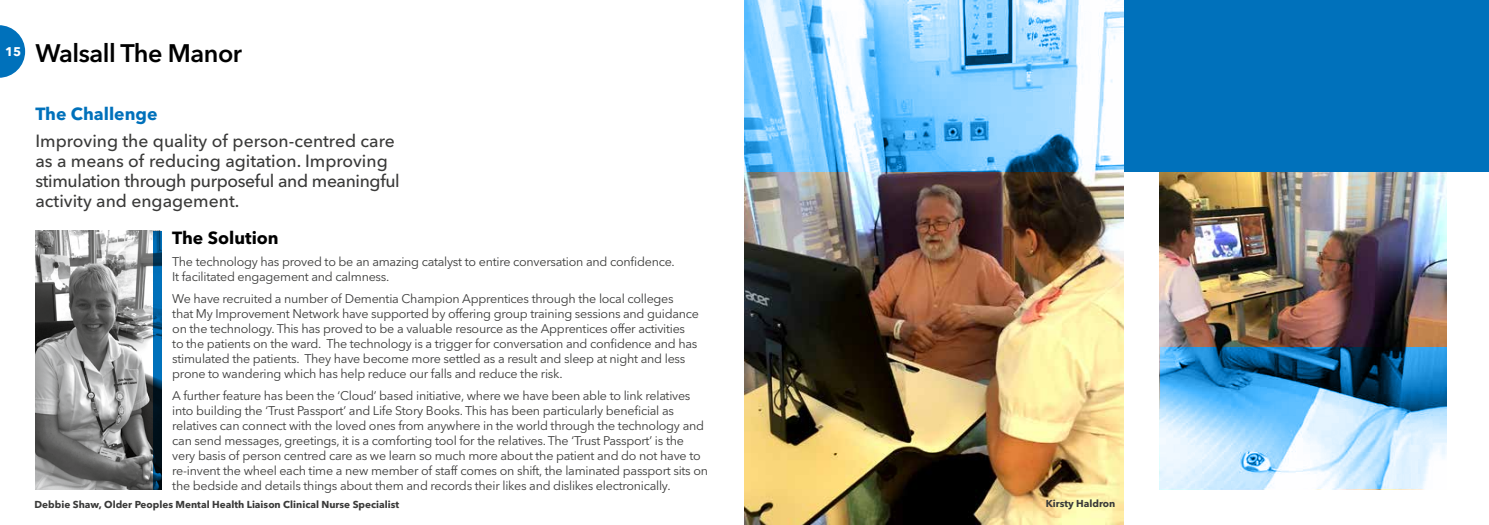
<style>
.page{position:relative;width:1489px;height:525px;background:#fff}
.page>*{position:absolute;margin:0;border:0;box-sizing:border-box;transform-origin:0 0}
.t1{font:600 25.12px "Avenir Next LT Pro";letter-spacing:-.02em;color:#000}
.t2{font:500 17.5px/20px "Avenir Next LT Pro";color:#3a3a39}
.t3{font:700 17.5px "Avenir Next LT Pro";color:#0071bb}
.t4{font:700 17.5px "Avenir Next LT Pro";color:#000}
.t5{font:12.5px/15px "Avenir Next LT Pro";letter-spacing:-.02em;color:#3a3a39}
.t6{font:700 12.5px "Avenir Next LT Pro";color:#fff}
.t7{font:700 10px "Avenir Next LT Pro";color:#3a3a39}
</style>
<div class="page">
<img style="left:1159px;top:172px;width:287px;height:317px">
<img style="left:744px;top:172px;width:379px;height:352px">
<svg style="left:744px;top:0;width:744px;height:172px;background:#4ea2da"></svg>
<img style="left:35px;top:230px;width:118px;height:259px">
<svg style="left:0;top:25px;width:25px;height:53px"></svg>
<svg style="left:1460px;top:25px;width:28px;height:53px"></svg>
<svg style="left:153px;top:230px;width:9px;height:259px;background:#004470"></svg>
<svg style="left:1160px;top:346px;width:286px;height:142px;background:#81b7db"></svg>
<p class="t6" style="left:5px;top:44px;width:18px">15</p>
<h1 class="t1" style="left:35px;top:38px;width:208px">Walsall The Manor</h1>
<h2 class="t3" style="left:35px;top:103px;width:123px">The Challenge</h2>
<h2 class="t2" style="left:35px;top:131px;width:366px">Improving the quality of person-centred care as a means of reducing agitation. Improving stimulation through purposeful and meaningful activity and engagement.</h2>
<h2 class="t4" style="left:172px;top:227px;width:108px">The Solution</h2>
<p class="t5" style="left:172px;top:254px;width:504px">The technology has proved to be an amazing catalyst to entire conversation and confidence.<br>It facilitated engagement and calmness.</p>
<p class="t5" style="left:172px;top:291px;width:528px">We have recruited a number of Dementia Champion Apprentices through the local colleges<br>that My Improvement Network have supported by offering group training sessions and guidance on the technology. This has proved to be a valuable resource as the Apprentices offer activities to the patients on the ward. The technology is a trigger for conversation and confidence and has stimulated the patients. They have become more settled as a result and sleep at night and less prone to wandering which has help reduce our falls and reduce the risk.</p>
<p class="t5" style="left:172px;top:388px;width:537px">A further feature has been the ‘Cloud’ based initiative, where we have been able to link relatives into building the ‘Trust Passport’ and Life Story Books. This has been particularly beneficial as relatives can connect with the loved ones from anywhere in the world through the technology and can send messages, greetings, it is a comforting tool for the relatives. The ‘Trust Passport’ is the very basis of person centred care as we learn so much more about the patient and do not have to re-invent the wheel each time a new member of staff comes on shift, the laminated passport sits on the bedside and details things about them and records their likes and dislikes electronically.</p>
<p class="t7" style="left:35px;top:498px;width:366px">Debbie Shaw, Older Peoples Mental Health Liaison Clinical Nurse Specialist</p>
<p class="t7" style="left:1045px;top:497px;width:71px">Kirsty Haldron</p>
</div>
